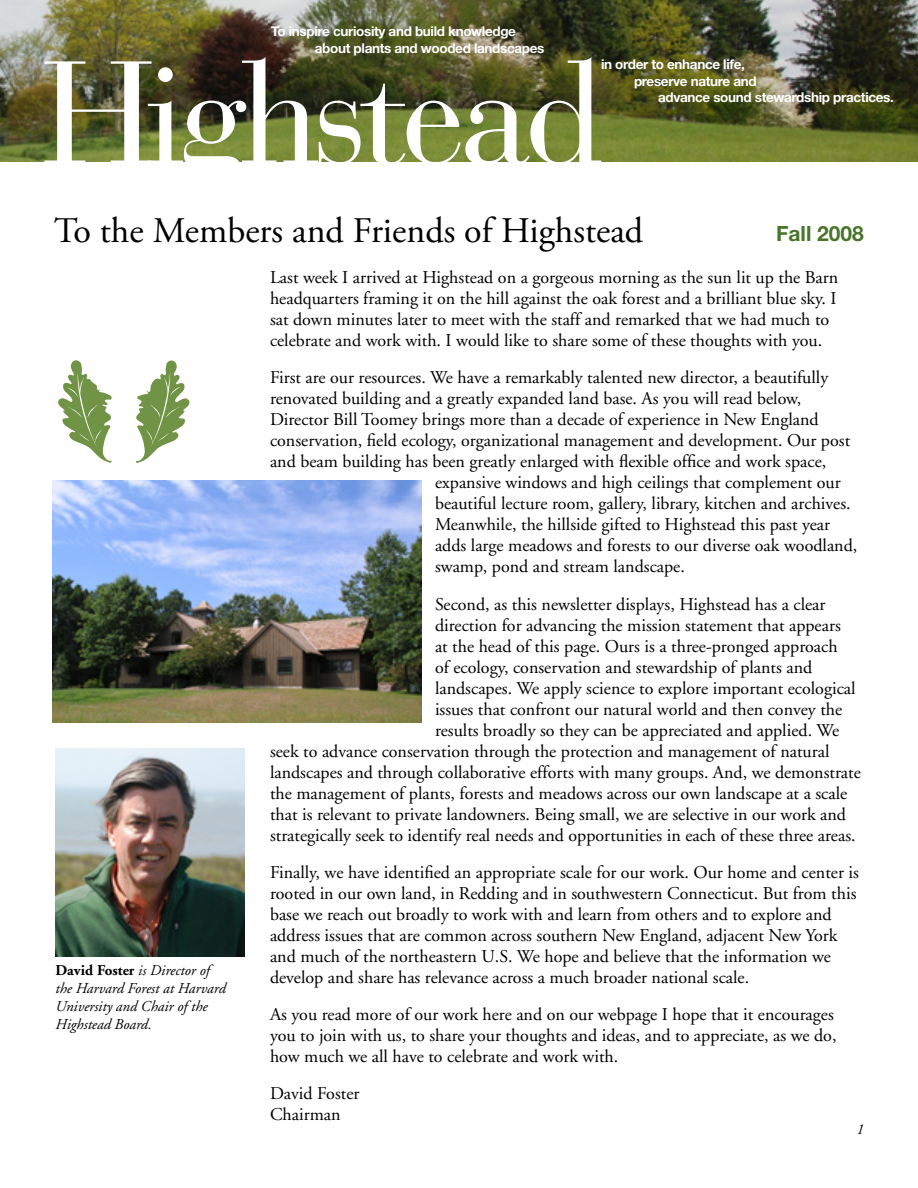
<style>
.page{position:relative;width:918px;height:1188px;background:#fff}
.page>*{position:absolute;margin:0;border:0;box-sizing:border-box;transform-origin:0 0}
.t1{font:144px "Bauer Bodoni";letter-spacing:-.06em;color:#fff}
.t2{font:36px "Adobe Garamond Pro";color:#000}
.t3{font:700 21px "Helvetica Neue";color:#49742a}
.t4{font:18px/21px "Adobe Garamond";color:#000}
.t5{font:italic 15px/18px "Adobe Garamond";color:#000}
.t6{font:700 13.5px/16.5px "Helvetica Neue";letter-spacing:-.025em;color:#fff}
.s1{font-weight:700;font-style:normal}
</style>
<div class="page">
<img style="left:0;top:0;width:918px;height:162px">
<img style="left:56px;top:748px;width:188px;height:208px">
<img style="left:52px;top:481px;width:370px;height:242px">
<svg style="left:58px;top:360px;width:54px;height:103px"></svg>
<svg style="left:136px;top:360px;width:54px;height:103px"></svg>
<p class="t6" style="left:315px;top:23px;width:231px;text-indent:-44px">To inspire curiosity and build knowledge about plants and wooded landscapes</p>
<h1 class="t1" style="left:42px;top:27px;width:562px">Highstead</h1>
<p class="t6" style="left:601px;top:56px;width:145px">in order to enhance life,</p>
<p class="t6" style="left:634px;top:72px;width:124px">preserve nature and</p>
<p class="t6" style="left:658px;top:89px;width:237px">advance sound stewardship practices.</p>
<h2 class="t2" style="left:54px;top:209px;width:591px">To the Members and Friends of Highstead</h2>
<p class="t3" style="left:776px;top:221px;width:89px">Fall 2008</p>
<p class="t4" style="left:270px;top:267px;width:570px">Last week I arrived at Highstead on a gorgeous morning as the sun lit up the Barn headquarters framing it on the hill against the oak forest and a brilliant blue sky. I sat down minutes later to meet with the staff and remarked that we had much to celebrate and work with. I would like to share some of these thoughts with you.</p>
<p class="t4" style="left:270px;top:368px;width:560px">First are our resources. We have a remarkably talented new director, a beautifully</p>
<p class="t4" style="left:270px;top:389px;width:533px">renovated building and a greatly expanded land base. As you will read below,</p>
<p class="t4" style="left:270px;top:410px;width:550px">Director Bill Toomey brings more than a decade of experience in New England</p>
<p class="t4" style="left:270px;top:431px;width:582px">conservation, field ecology, organizational management and development. Our post</p>
<p class="t4" style="left:270px;top:452px;width:558px">and beam building has been greatly enlarged with flexible office and work space,</p>
<p class="t4" style="left:435px;top:473px;width:407px">expansive windows and high ceilings that complement our</p>
<p class="t4" style="left:435px;top:494px;width:417px">beautiful lecture room, gallery, library, kitchen and archives.</p>
<p class="t4" style="left:435px;top:515px;width:397px">Meanwhile, the hillside gifted to Highstead this past year</p>
<p class="t4" style="left:435px;top:536px;width:424px">adds large meadows and forests to our diverse oak woodland,</p>
<p class="t4" style="left:435px;top:557px;width:251px">swamp, pond and stream landscape.</p>
<p class="t4" style="left:435px;top:594px;width:392px">Second, as this newsletter displays, Highstead has a clear</p>
<p class="t4" style="left:435px;top:615px;width:407px">direction for advancing the mission statement that appears</p>
<p class="t4" style="left:435px;top:636px;width:404px">at the head of this page. Ours is a three-pronged approach</p>
<p class="t4" style="left:435px;top:657px;width:379px">of ecology, conservation and stewardship of plants and</p>
<p class="t4" style="left:435px;top:678px;width:422px">landscapes. We apply science to explore important ecological</p>
<p class="t4" style="left:435px;top:699px;width:409px">issues that confront our natural world and then convey the</p>
<p class="t4" style="left:435px;top:720px;width:406px">results broadly so they can be appreciated and applied. We</p>
<p class="t4" style="left:270px;top:741px;width:561px">seek to advance conservation through the protection and management of natural</p>
<p class="t4" style="left:270px;top:762px;width:592px">landscapes and through collaborative efforts with many groups. And, we demonstrate</p>
<p class="t4" style="left:270px;top:783px;width:579px">the management of plants, forests and meadows across our own landscape at a scale</p>
<p class="t4" style="left:270px;top:804px;width:578px">that is relevant to private landowners. Being small, we are selective in our work and</p>
<p class="t4" style="left:270px;top:825px;width:587px">strategically seek to identify real needs and opportunities in each of these three areas.</p>
<p class="t4" style="left:270px;top:862px;width:590px">Finally, we have identified an appropriate scale for our work. Our home and center is rooted in our own land, in Redding and in southwestern Connecticut. But from this base we reach out broadly to work with and learn from others and to explore and address issues that are common across southern New England, adjacent New York and much of the northeastern U.S. We hope and believe that the information we develop and share has relevance across a much broader national scale.</p>
<p class="t4" style="left:270px;top:1004px;width:568px">As you read more of our work here and on our webpage I hope that it encourages you to join with us, to share your thoughts and ideas, and to appreciate, as we do, how much we all have to celebrate and work with.</p>
<p class="t4" style="left:270px;top:1083px;width:91px">David Foster<br>Chairman</p>
<p class="t5" style="left:56px;top:962px;width:172px"><span class="s1">David Foster</span> is Director of the Harvard Forest at Harvard<br>University and Chair of the<br>Highstead Board.</p>
</div>
